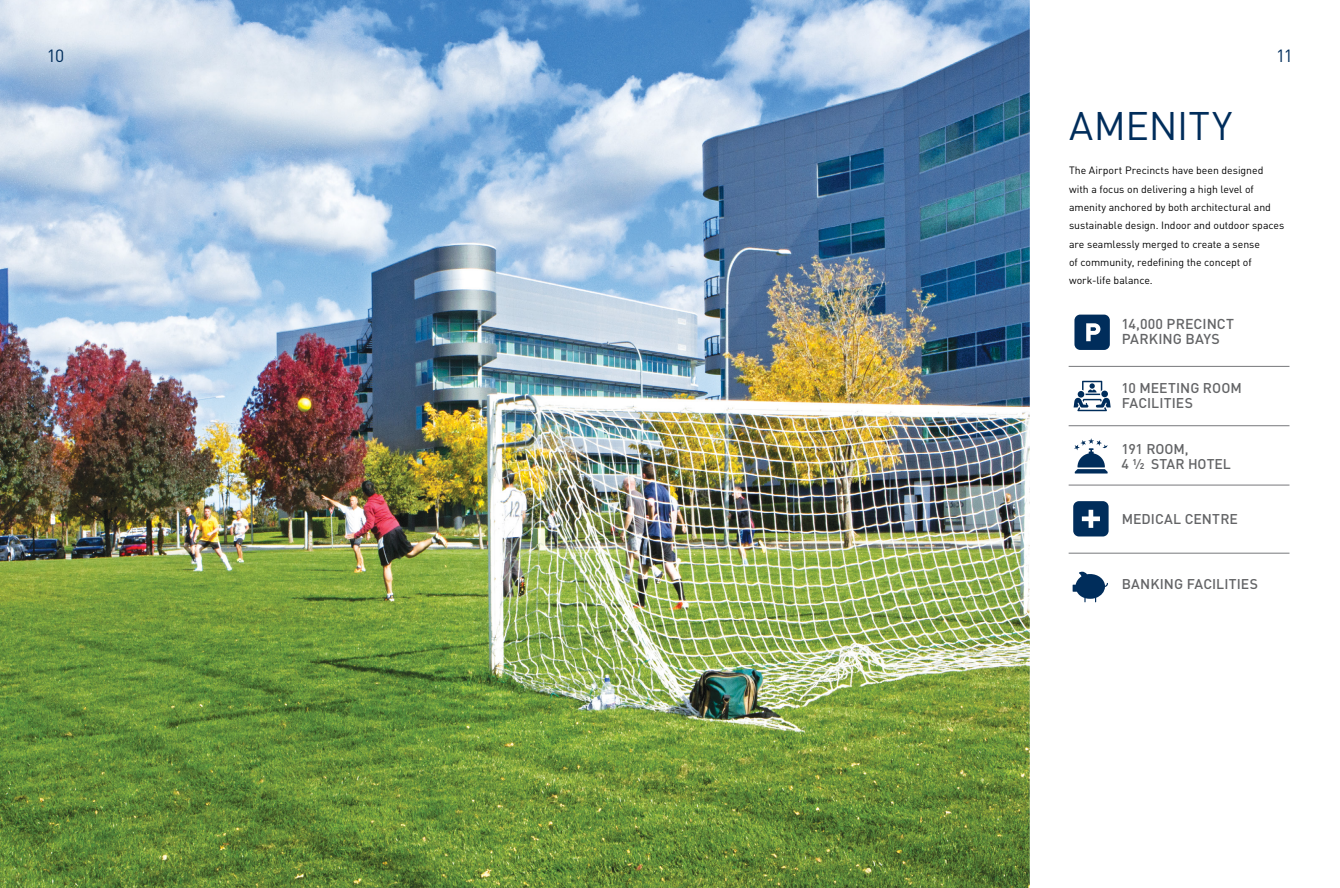
<style>
.page{position:relative;width:1340px;height:888px;background:#fff}
.page>*{position:absolute;margin:0;border:0;box-sizing:border-box;transform-origin:0 0}
.t1{font:39.38px "DINOT";color:#002d5b}
.t2{font:17.5px "DINOT";color:#002d5b}
.t3{font:500 14.17px/14.2px "DINOT";letter-spacing:.005em;color:#636466}
.t4{font:500 14px/14.9px "DINOT";letter-spacing:.005em;color:#636466}
.t5{font:10.5px/18.4px "DINOT";letter-spacing:-.005em;color:#000}
</style>
<div class="page">
<img style="left:0;top:0;width:1029px;height:888px">
<svg style="left:1073px;top:501px;width:35px;height:35px"></svg>
<svg style="left:1074px;top:315px;width:35px;height:35px"></svg>
<hr style="left:1068px;top:426px;width:221px;height:1px;background:#77787b">
<hr style="left:1068px;top:366px;width:221px;height:1px;background:#77787b">
<hr style="left:1068px;top:553px;width:221px;height:1px;background:#77787b">
<hr style="left:1068px;top:485px;width:221px;height:1px;background:#77787b">
<svg style="left:1073px;top:381px;width:37px;height:30px"></svg>
<svg style="left:1074px;top:438px;width:33px;height:35px"></svg>
<svg style="left:1072px;top:572px;width:35px;height:30px"></svg>
<h2 class="t2" style="left:47px;top:45px;width:19px">10</h2>
<h2 class="t2" style="left:1276px;top:45px;width:18px">11</h2>
<h1 class="t1" style="left:1069px;top:101px;width:165px">AMENITY</h1>
<p class="t5" style="left:1069px;top:161px;width:217px">The Airport Precincts have been designed with a focus on delivering a high level of amenity anchored by both architectural and sustainable design. Indoor and outdoor spaces are seamlessly merged to create a sense<br>of community, redefining the concept of work-life balance.</p>
<h3 class="t3" style="left:1121px;top:317px;width:114px">14,000 PRECINCT<br>PARKING BAYS</h3>
<h3 class="t4" style="left:1121px;top:381px;width:122px">10 MEETING ROOM<br>FACILITIES</h3>
<h3 class="t4" style="left:1121px;top:441px;width:111px">191 ROOM,<br>4 ½ STAR HOTEL</h3>
<h3 class="t4" style="left:1121px;top:511px;width:118px">MEDICAL CENTRE</h3>
<h3 class="t4" style="left:1121px;top:576px;width:138px">BANKING FACILITIES</h3>
</div>
